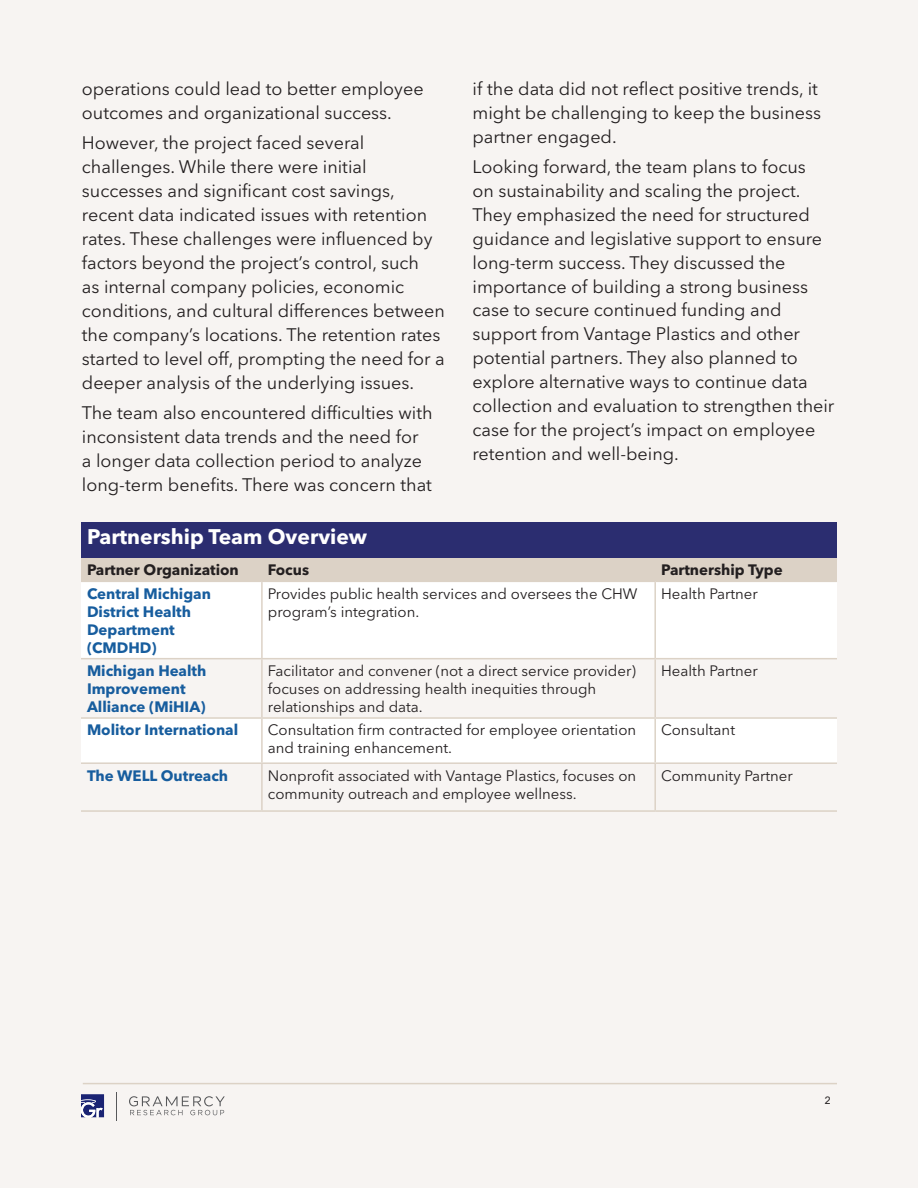
<style>
.page{position:relative;width:918px;height:1188px;background:#fff}
.page>*{position:absolute;margin:0;border:0;box-sizing:border-box;transform-origin:0 0}
.body_copy{font:700 21px "Avenir Next LT Pro";color:#fff}
.body_copy-2{font:18px/24px "Avenir Next LT Pro";color:#231f20}
.body_copy-3{font:15px/18px "Avenir Next LT Pro";color:#231f20}
.body_copy-4{font:700 15px/18px "Avenir Next LT Pro";color:#175d9e}
.body_copy-5{font:700 15px "Avenir Next LT Pro";color:#231f20}
.t1{font:10.5px "Arial";color:#231f20}
</style>
<div class="page">
<div style="left:0;top:1px;width:918px;height:1187px;background:#f7f4f2"></div>
<hr style="left:83px;top:1083px;width:754px;height:1px;background:#dcd2c6">
<svg style="left:81px;top:1094px;width:23px;height:23px"></svg>
<svg style="left:129px;top:1096px;width:96px;height:19px"></svg>
<div style="left:81px;top:522px;width:756px;height:36px;background:#2b2d70"></div>
<div style="left:81px;top:558px;width:756px;height:23px;background:#dcd2c6"></div>
<svg style="left:81px;top:583px;width:756px;height:179px;fill:#fff"></svg>
<hr style="left:262px;top:581px;width:393px;height:1px;background:#dcd2c6">
<hr style="left:655px;top:581px;width:182px;height:1px;background:#dcd2c6">
<hr style="left:654px;top:582px;width:2px;height:76px;background:#dcd2c6">
<hr style="left:654px;top:659px;width:2px;height:58px;background:#dcd2c6">
<hr style="left:262px;top:717px;width:393px;height:2px;background:#dcd2c6">
<hr style="left:655px;top:717px;width:182px;height:2px;background:#dcd2c6">
<hr style="left:81px;top:581px;width:181px;height:1px;background:#dcd2c6">
<hr style="left:261px;top:582px;width:2px;height:76px;background:#dcd2c6">
<hr style="left:81px;top:658px;width:181px;height:1px;background:#dcd2c6">
<hr style="left:262px;top:658px;width:393px;height:1px;background:#dcd2c6">
<hr style="left:261px;top:659px;width:2px;height:58px;background:#dcd2c6">
<hr style="left:655px;top:658px;width:182px;height:1px;background:#dcd2c6">
<hr style="left:81px;top:717px;width:181px;height:2px;background:#dcd2c6">
<hr style="left:261px;top:719px;width:2px;height:43px;background:#dcd2c6">
<hr style="left:654px;top:719px;width:2px;height:43px;background:#dcd2c6">
<hr style="left:81px;top:762px;width:181px;height:2px;background:#dcd2c6">
<hr style="left:262px;top:762px;width:393px;height:2px;background:#dcd2c6">
<hr style="left:261px;top:764px;width:2px;height:46px;background:#dcd2c6">
<hr style="left:655px;top:762px;width:182px;height:2px;background:#dcd2c6">
<hr style="left:654px;top:764px;width:2px;height:46px;background:#dcd2c6">
<hr style="left:81px;top:810px;width:181px;height:2px;background:#dcd2c6">
<hr style="left:262px;top:810px;width:393px;height:2px;background:#dcd2c6">
<hr style="left:655px;top:810px;width:182px;height:2px;background:#dcd2c6">
<p class="body_copy-2" style="left:82px;top:76px;width:343px">operations could lead to better employee outcomes and organizational success.</p>
<p class="body_copy-2" style="left:82px;top:130px;width:365px">However, the project faced several challenges. While there were initial successes and significant cost savings, recent data indicated issues with retention rates. These challenges were influenced by factors beyond the project’s control, such<br>as internal company policies, economic conditions, and cultural differences between the company’s locations. The retention rates started to level off, prompting the need for a deeper analysis of the underlying issues.</p>
<p class="body_copy-2" style="left:82px;top:400px;width:352px">The team also encountered difficulties with inconsistent data trends and the need for a longer data collection period to analyze long-term benefits. There was concern that</p>
<p class="body_copy-2" style="left:473px;top:76px;width:350px">if the data did not reflect positive trends, it might be challenging to keep the business partner engaged.</p>
<p class="body_copy-2" style="left:473px;top:154px;width:363px">Looking forward, the team plans to focus<br>on sustainability and scaling the project.<br>They emphasized the need for structured guidance and legislative support to ensure long-term success. They discussed the importance of building a strong business case to secure continued funding and support from Vantage Plastics and other potential partners. They also planned to explore alternative ways to continue data collection and evaluation to strengthen their case for the project’s impact on employee retention and well-being.</p>
<p class="body_copy" style="left:87px;top:524px;width:282px">Partnership Team Overview</p>
<p class="body_copy-5" style="left:87px;top:561px;width:153px">Partner Organization</p>
<p class="body_copy-5" style="left:268px;top:561px;width:43px">Focus</p>
<p class="body_copy-5" style="left:661px;top:561px;width:123px">Partnership Type</p>
<p class="body_copy-4" style="left:87px;top:584px;width:126px">Central Michigan<br>District Health<br>Department (CMDHD)</p>
<p class="body_copy-3" style="left:268px;top:584px;width:371px">Provides public health services and oversees the CHW program’s integration.</p>
<p class="body_copy-3" style="left:661px;top:584px;width:98px">Health Partner</p>
<p class="body_copy-4" style="left:87px;top:662px;width:121px">Michigan Health<br>Improvement<br>Alliance (MiHIA)</p>
<p class="body_copy-3" style="left:268px;top:662px;width:370px">Facilitator and convener (not a direct service provider) focuses on addressing health inequities through relationships and data.</p>
<p class="body_copy-3" style="left:661px;top:662px;width:98px">Health Partner</p>
<p class="body_copy-4" style="left:87px;top:721px;width:153px">Molitor International</p>
<p class="body_copy-3" style="left:268px;top:721px;width:370px">Consultation firm contracted for employee orientation and training enhancement.</p>
<p class="body_copy-3" style="left:661px;top:721px;width:75px">Consultant</p>
<p class="body_copy-4" style="left:87px;top:766px;width:143px">The WELL Outreach</p>
<p class="body_copy-3" style="left:268px;top:766px;width:370px">Nonprofit associated with Vantage Plastics, focuses on community outreach and employee wellness.</p>
<p class="body_copy-3" style="left:661px;top:766px;width:133px">Community Partner</p>
<p class="t1" style="left:825px;top:1093px;width:7px">2</p>
</div>
